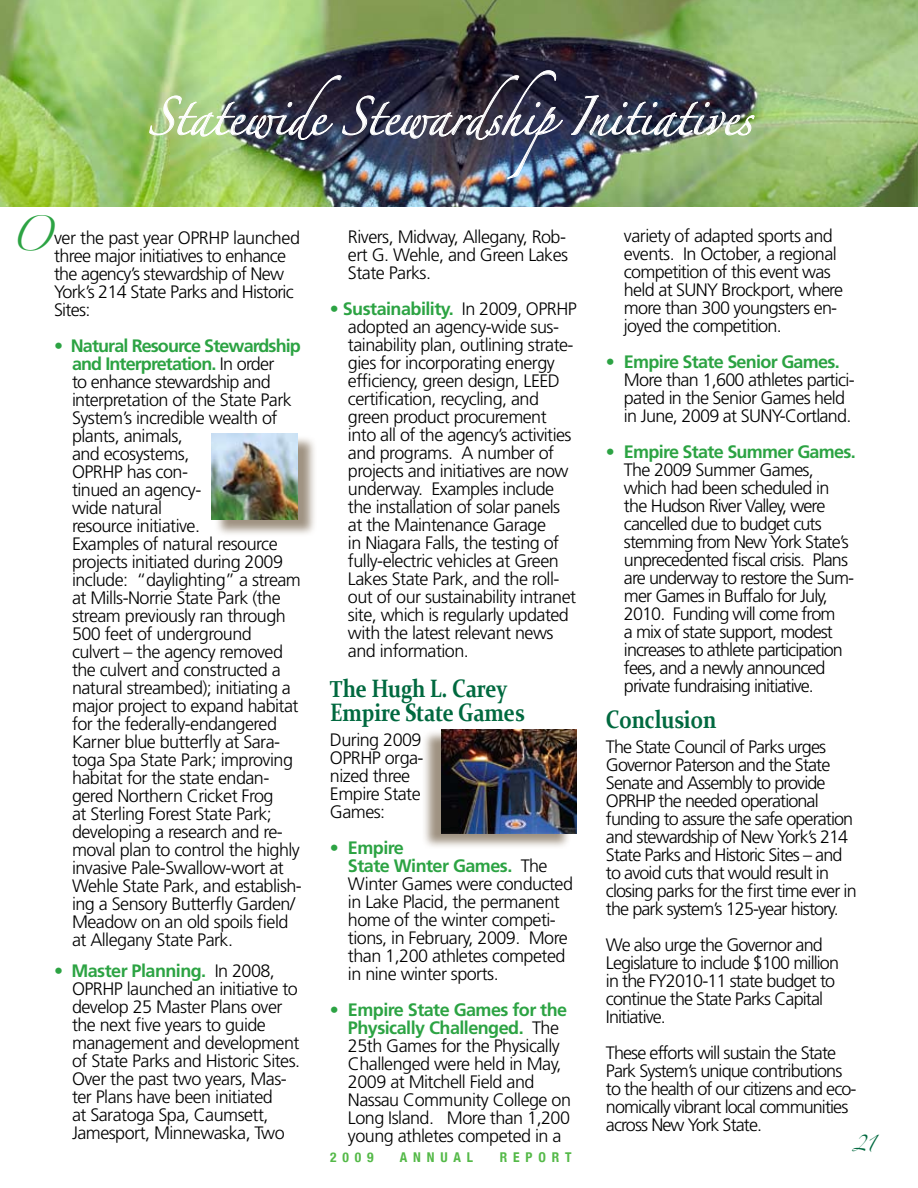
<style>
.page{position:relative;width:918px;height:1188px;background:#fff}
.page>*{position:absolute;margin:0;border:0;box-sizing:border-box;transform-origin:0 0}
.t1{font:34.65px "Zapfino";color:#fff;scale:.91 1}
.t2{font:31.35px "Zapfino";color:#2ca343;scale:.91 1}
.t3{font:700 25.2px/24px "Constantia";letter-spacing:-.01em;color:#00693f;scale:.83 1}
.t4{font:300 18px/18px "Frutiger";letter-spacing:-.03em;color:#000}
.t5{font:300 18px/18px "Frutiger";letter-spacing:-.05em;color:#000}
.t6{font:700 18px "Frutiger";letter-spacing:-.04em;color:#2ca343}
.t7{font:14.85px "Zapfino";color:#00693f;scale:.91 1}
.t8{font:700 condensed 13.5px "Helvetica Neue";letter-spacing:.435em;color:#54b948}
.s1{font-weight:700;color:#2ca343}
.s2{font-size:23.1px}
</style>
<div class="page">
<div style="left:421px;top:729px;width:160px;height:127px;background:#806f59;opacity:.75"></div>
<img style="left:442px;top:729px;width:134px;height:104px">
<img style="left:0;top:0;width:918px;height:207px">
<img style="left:149px;top:70px;width:414px;height:109px">
<img style="left:571px;top:95px;width:184px;height:42px">
<div style="left:214px;top:435px;width:110px;height:109px;background:#806f59;opacity:.75"></div>
<img style="left:211px;top:433px;width:87px;height:86px">
<h1 class="t1" style="left:148px;top:102px;width:666px">Statewide StewardshipInitiatives</h1>
<h2 class="t2" style="left:9px;top:220px;width:48px">O</h2>
<p class="t4" style="left:54px;top:228px;width:248px">ver the past year OPRHP launched three major initiatives to enhance the agency’s stewardship of New<br>York’s 214 State Parks and Historic<br>Sites:</p>
<p class="t4" style="left:72px;top:336px;width:231px;text-indent:-18px"><span class="s1">• Natural Resource Stewardship and Interpretation.</span> In order<br>to enhance stewardship and interpretation of the State Park<br>System’s incredible wealth of plants, animals,<br>and ecosystems,<br>OPRHP has con-<br>tinued an agency-<br>wide natural<br>resource initiative.<br>Examples of natural resource projects initiated during 2009 include: “daylighting” a stream at Mills-Norrie State Park (the stream previously ran through<br>500 feet of underground culvert – the agency removed the culvert and constructed a natural streambed); initiating a major project to expand habitat for the federally-endangered<br>Karner blue butterfly at Sara&shy;toga Spa State Park; improving habitat for the state endan&shy;gered Northern Cricket Frog<br>at Sterling Forest State Park; developing a research and re&shy;moval plan to control the highly invasive Pale-Swallow-wort at<br>Wehle State Park, and establish&shy;ing a Sensory Butterfly Garden/<br>Meadow on an old spoils field at Allegany State Park.</p>
<p class="t4" style="left:72px;top:962px;width:230px;text-indent:-18px"><span class="s1">• Master Planning.</span> In 2008,<br>OPRHP launched an initiative to develop 25 Master Plans over the next five years to guide management and development of State Parks and Historic Sites.<br>Over the past two years, Mas&shy;ter Plans have been initiated<br>at Saratoga Spa, Caumsett,<br>Jamesport, Minnewaska, Two</p>
<p class="t4" style="left:348px;top:227px;width:222px">Rivers, Midway, Allegany, Rob&shy;ert G. Wehle, and Green Lakes<br>State Parks.</p>
<p class="t4" style="left:348px;top:299px;width:230px;text-indent:-18px"><span class="s1">• Sustainability.</span> In 2009, OPRHP adopted an agency-wide sus&shy;tainability plan, outlining strate&shy;gies for incorporating energy efficiency, green design, LEED certification, recycling, and green product procurement into all of the agency’s activities and programs. A number of projects and initiatives are now underway. Examples include the installation of solar panels at the Maintenance Garage<br>in Niagara Falls, the testing of fully-electric vehicles at Green<br>Lakes State Park, and the roll&shy;out of our sustainability intranet site, which is regularly updated with the latest relevant news and information.</p>
<h3 class="t3" style="left:330px;top:675px;width:236px"><span class="s2">T</span>he Hugh L. Carey<br>Empire State Games</h3>
<p class="t4" style="left:330px;top:731px;width:95px">During 2009<br>OPRHP orga&shy;nized three<br>Empire State<br>Games:</p>
<p class="t4" style="left:348px;top:839px;width:227px;text-indent:-18px"><span class="s1">• Empire<br>State Winter Games.</span> The<br>Winter Games were conducted in Lake Placid, the permanent home of the winter competi&shy;tions, in February, 2009. More than 1,200 athletes competed in nine winter sports.</p>
<p class="t4" style="left:348px;top:1001px;width:225px;text-indent:-18px"><span class="s1">• Empire State Games for the<br>Physically Challenged.</span> The<br>25th Games for the Physically<br>Challenged were held in May,<br>2009 at Mitchell Field and<br>Nassau Community College on<br>Long Island. More than 1,200 young athletes competed in a</p>
<p class="t8" style="left:330px;top:1149px;width:45px">2009</p>
<p class="t8" style="left:400px;top:1149px;width:25px">A NN</p>
<p class="t8" style="left:440px;top:1149px;width:34px">UAL</p>
<p class="t8" style="left:500px;top:1149px;width:73px">REPOR T</p>
<p class="t4" style="left:624px;top:227px;width:221px">variety of adapted sports and events. In October, a regional competition of this event was held at SUNY Brockport, where more than 300 youngsters en&shy;joyed the competition.</p>
<p class="t6" style="left:606px;top:352px;width:235px">• Empire State Senior Games.</p>
<p class="t4" style="left:624px;top:371px;width:232px">More than 1,600 athletes partici&shy;pated in the Senior Games held in June, 2009 at SUNY-Cortland.</p>
<p class="t6" style="left:606px;top:442px;width:251px">• Empire State Summer Games.</p>
<p class="t5" style="left:624px;top:461px;width:232px">The 2009 Summer Games, which had been scheduled in the Hudson River Valley, were cancelled due to budget cuts stemming from New York State’s unprecedented fiscal crisis. Plans are underway to restore the Sum&shy;mer Games in Buffalo for July,<br>2010. Funding will come from<br>a mix of state support, modest increases to athlete participation fees, and a newly announced private fundraising initiative.</p>
<h3 class="t3" style="left:606px;top:707px;width:135px">Conclusion</h3>
<p class="t5" style="left:606px;top:738px;width:252px">The State Council of Parks urges Governor Paterson and the State Senate and Assembly to provide OPRHP the needed operational funding to assure the safe operation and stewardship of New York’s 214<br>State Parks and Historic Sites – and to avoid cuts that would result in closing parks for the first time ever in the park system’s 125-year history.</p>
<p class="t5" style="left:606px;top:936px;width:235px">We also urge the Governor and<br>Legislature to include $100 million in the FY2010-11 state budget to continue the State Parks Capital<br>Initiative.</p>
<p class="t5" style="left:606px;top:1044px;width:252px">These efforts will sustain the State Park System’s unique contributions to the health of our citizens and eco&shy;nomically vibrant local communities across New York State.</p>
<p class="t7" style="left:852px;top:1137px;width:27px">21</p>
</div>
